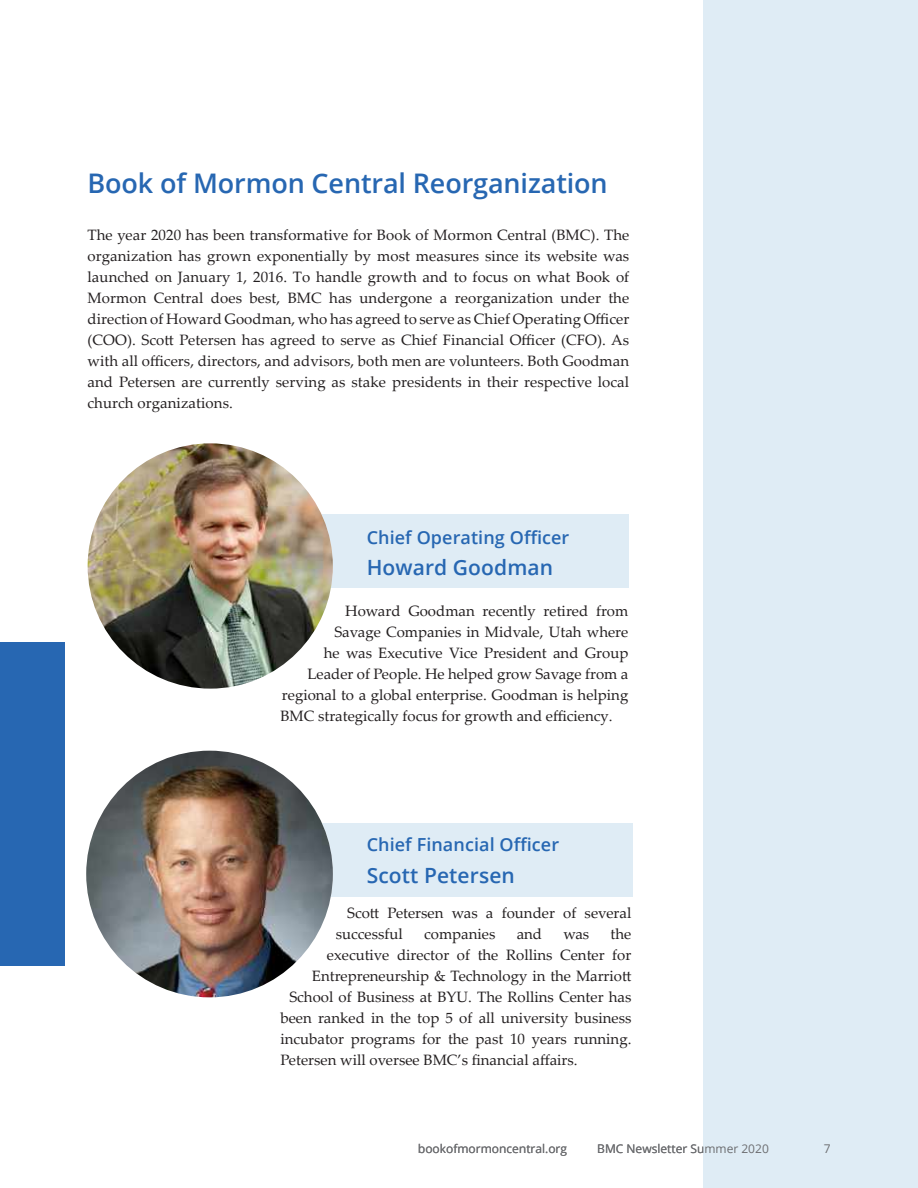
<style>
.page{position:relative;width:918px;height:1188px;background:#fff}
.page>*{position:absolute;margin:0;border:0;box-sizing:border-box;transform-origin:0 0}
.t1{font:600 27px "Open Sans";letter-spacing:-.005em;color:#2767b2}
.t2{font:600 21px "Open Sans";letter-spacing:.005em;color:#2767b2}
.t3{font:600 18px "Open Sans";letter-spacing:.005em;color:#2767b2}
.t4{font:15px/21px "Palatino Linotype";color:#231f20;text-align:justify}
.t5{font:12px "Open Sans";color:#6c6d70}
</style>
<div class="page">
<div style="left:704px;top:0;width:214px;height:1188px;background:#dfecf5"></div>
<div style="left:139px;top:515px;width:490px;height:73px;background:#dfecf5"></div>
<div style="left:125px;top:823px;width:508px;height:74px;background:#dfecf5"></div>
<img style="left:88px;top:443px;width:245px;height:246px;border-radius:123px">
<img style="left:86px;top:751px;width:247px;height:246px;border-radius:123px">
<div style="left:0;top:642px;width:65px;height:324px;background:#2767b2"></div>
<h1 class="t1" style="left:88px;top:165px;width:522px">Book of Mormon Central Reorganization</h1>
<p class="t4" style="left:88px;top:223px;width:543px">The year 2020 has been transformative for Book of Mormon Central (BMC). The organization has grown exponentially by most measures since its website was launched on January 1, 2016. To handle growth and to focus on what Book of Mormon Central does best, BMC has undergone a reorganization under the direction of Howard Goodman, who has agreed to serve as Chief Operating Officer (COO). Scott Petersen has agreed to serve as Chief Financial Officer (CFO). As with all officers, directors, and advisors, both men are volunteers. Both Goodman and Petersen are currently serving as stake presidents in their respective local church organizations.</p>
<p class="t3" style="left:367px;top:525px;width:204px">Chief Operating Officer</p>
<h2 class="t2" style="left:367px;top:553px;width:188px">Howard Goodman</h2>
<p class="t4" style="left:345px;top:600px;width:285px">Howard Goodman recently retired from</p>
<p class="t4" style="left:334px;top:621px;width:296px">Savage Companies in Midvale, Utah where</p>
<p class="t4" style="left:324px;top:642px;width:306px">he was Executive Vice President and Group</p>
<p class="t4" style="left:307px;top:663px;width:322px">Leader of People. He helped grow Savage from a</p>
<p class="t4" style="left:282px;top:684px;width:348px">regional to a global enterprise. Goodman is helping</p>
<p class="t4" style="left:280px;top:705px;width:334px">BMC strategically focus for growth and efficiency.</p>
<p class="t3" style="left:367px;top:832px;width:194px">Chief Financial Officer</p>
<h2 class="t2" style="left:367px;top:861px;width:150px">Scott Petersen</h2>
<p class="t4" style="left:336px;top:902px;width:297px;text-indent:11px">Scott Petersen was a founder of several successful</p>
<p class="t4" style="left:424px;top:923px;width:73px">companies</p>
<p class="t4" style="left:517px;top:923px;width:27px">and</p>
<p class="t4" style="left:563px;top:923px;width:27px">was</p>
<p class="t4" style="left:611px;top:923px;width:22px">the</p>
<p class="t4" style="left:327px;top:944px;width:306px">executive director of the Rollins Center for</p>
<p class="t4" style="left:312px;top:965px;width:321px">Entrepreneurship &amp; Technology in the Marriott</p>
<p class="t4" style="left:289px;top:986px;width:344px">School of Business at BYU. The Rollins Center has</p>
<p class="t4" style="left:280px;top:1007px;width:353px">been ranked in the top 5 of all university business</p>
<p class="t4" style="left:280px;top:1028px;width:353px">incubator programs for the past 10 years running.</p>
<p class="t4" style="left:280px;top:1049px;width:299px">Petersen will oversee BMC’s financial affairs.</p>
<p class="t5" style="left:418px;top:1141px;width:151px">bookofmormoncentral.org</p>
<p class="t5" style="left:597px;top:1141px;width:173px">BMC Newsletter Summer 2020</p>
<p class="t5" style="left:824px;top:1141px;width:8px">7</p>
</div>
